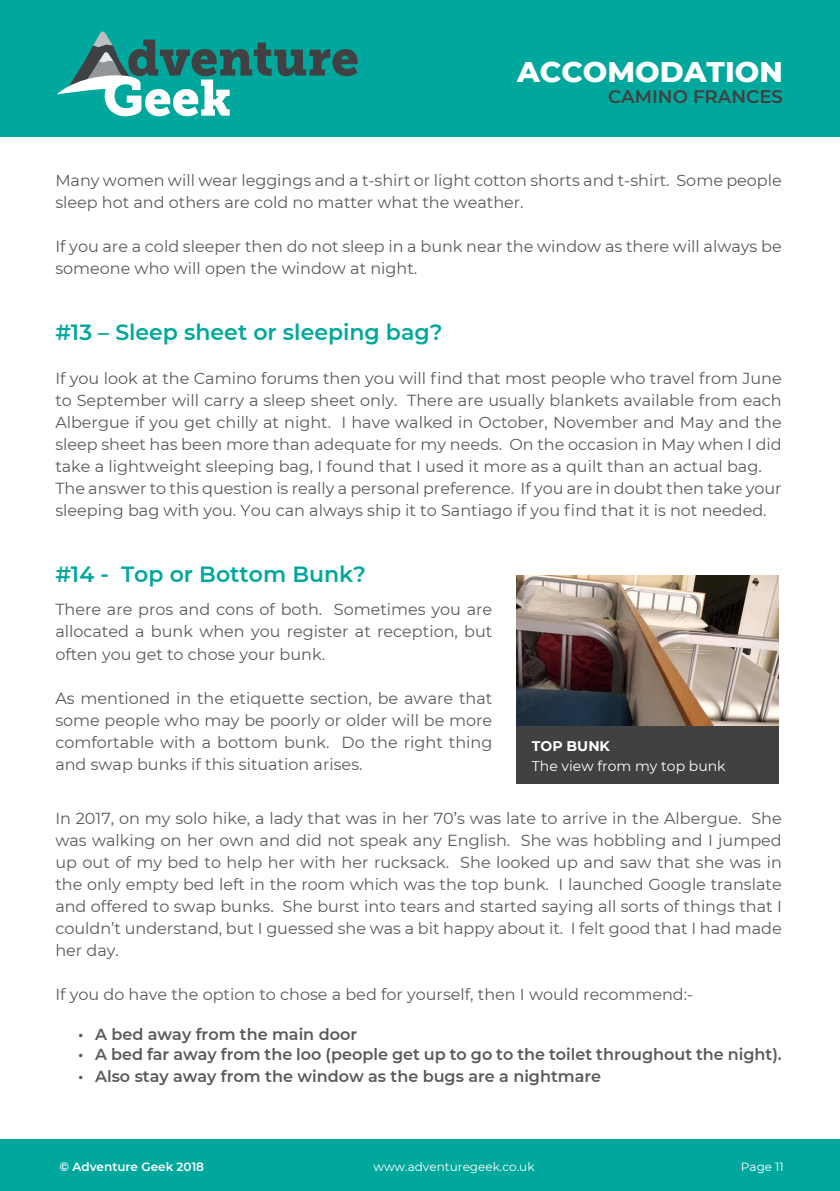
<style>
.page{position:relative;width:840px;height:1191px;background:#fff}
.page>*{position:absolute;margin:0;border:0;box-sizing:border-box;transform-origin:0 0}
.t1{font:800 29px "Montserrat";color:#fff}
.t2{font:600 22px "Montserrat";color:#00a79d}
.t3{font:600 18.2px "Montserrat";color:#414142}
.t4{font:16px/22px "Montserrat";color:#5c595a}
.t5{font:600 16px "Montserrat";color:#5c595a}
.t6{font:14px "Montserrat";color:#fff}
.t7{font:700 14px "Montserrat";color:#fff}
.t8{font:12px "Montserrat";color:#fff}
.t9{font:600 12px "Montserrat";color:#fff}
</style>
<div class="page">
<div style="left:0;top:1140px;width:839px;height:51px;background:#00a79d"></div>
<div style="left:0;top:0;width:839px;height:136px;background:#00a79d"></div>
<svg style="left:57px;top:31px;width:300px;height:85px"></svg>
<img style="left:516px;top:576px;width:262px;height:150px">
<div style="left:516px;top:726px;width:262px;height:58px;background:#414142"></div>
<h1 class="t1" style="left:517px;top:50px;width:267px">ACCOMODATION</h1>
<p class="t3" style="left:607px;top:84px;width:176px">CAMINO FRANCES</p>
<p class="t4" style="left:55px;top:169px;width:727px">Many women will wear leggings and a t-shirt or light cotton shorts and t-shirt. Some people sleep hot and others are cold no matter what the weather.</p>
<p class="t4" style="left:55px;top:235px;width:727px">If you are a cold sleeper then do not sleep in a bunk near the window as there will always be someone who will open the window at night.</p>
<h2 class="t2" style="left:55px;top:317px;width:388px">#13 – Sleep sheet or sleeping bag?</h2>
<p class="t4" style="left:55px;top:367px;width:727px">If you look at the Camino forums then you will find that most people who travel from June to September will carry a sleep sheet only. There are usually blankets available from each Albergue if you get chilly at night. I have walked in October, November and May and the sleep sheet has been more than adequate for my needs. On the occasion in May when I did take a lightweight sleeping bag, I found that I used it more as a quilt than an actual bag.<br>The answer to this question is really a personal preference. If you are in doubt then take your sleeping bag with you. You can always ship it to Santiago if you find that it is not needed.</p>
<h2 class="t2" style="left:55px;top:559px;width:312px">#14 - Top or Bottom Bunk?</h2>
<p class="t4" style="left:55px;top:598px;width:438px;text-align:justify">There are pros and cons of both. Sometimes you are allocated a bunk when you register at reception, but often you get to chose your bunk.</p>
<p class="t4" style="left:55px;top:686px;width:438px;text-align:justify">As mentioned in the etiquette section, be aware that some people who may be poorly or older will be more comfortable with a bottom bunk. Do the right thing and swap bunks if this situation arises.</p>
<p class="t7" style="left:531px;top:736px;width:80px">TOP BUNK</p>
<p class="t6" style="left:531px;top:756px;width:195px">The view from my top bunk</p>
<p class="t4" style="left:55px;top:807px;width:727px;text-align:justify">In 2017, on my solo hike, a lady that was in her 70’s was late to arrive in the Albergue. She was walking on her own and did not speak any English. She was hobbling and I jumped up out of my bed to help her with her rucksack. She looked up and saw that she was in the only empty bed left in the room which was the top bunk. I launched Google translate and offered to swap bunks. She burst into tears and started saying all sorts of things that I couldn’t understand, but I guessed she was a bit happy about it. I felt good that I had made her day.</p>
<p class="t4" style="left:55px;top:983px;width:639px">If you do have the option to chose a bed for yourself, then I would recommend:-</p>
<p class="t5" style="left:78px;top:1023px;width:280px">• A bed away from the main door</p>
<p class="t5" style="left:78px;top:1043px;width:704px">• A bed far away from the loo (people get up to go to the toilet throughout the night).</p>
<p class="t5" style="left:78px;top:1065px;width:524px">• Also stay away from the window as the bugs are a nightmare</p>
<p class="t9" style="left:60px;top:1158px;width:146px">© Adventure Geek 2018</p>
<p class="t8" style="left:373px;top:1158px;width:162px">www.adventuregeek.co.uk</p>
<p class="t8" style="left:740px;top:1158px;width:44px">Page 11</p>
</div>
